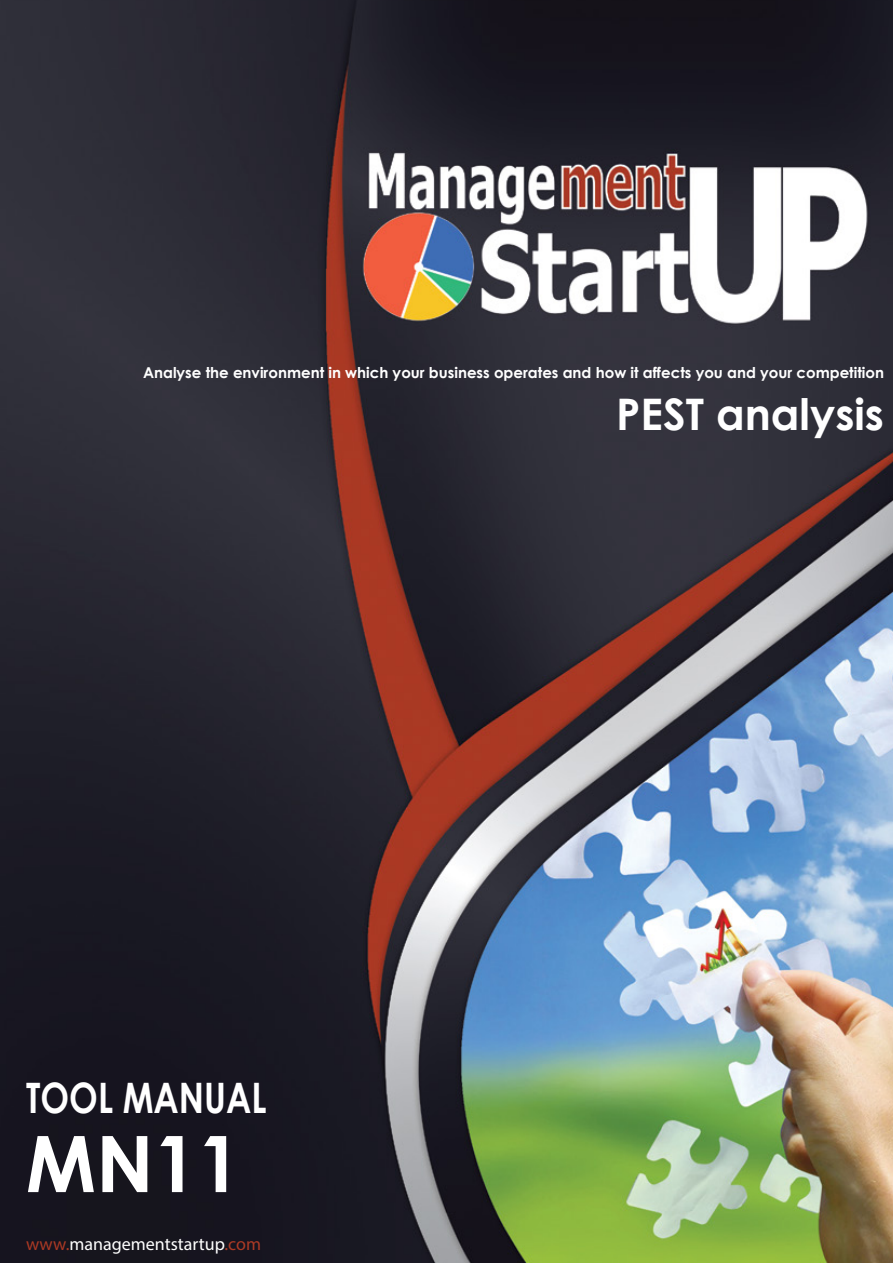
<style>
.page{position:relative;width:893px;height:1263px;background:#fff}
.page>*{position:absolute;margin:0;border:0;box-sizing:border-box;transform-origin:0 0}
.t1{font:700 78px "Century Gothic";color:#fff}
.t2{font:700 43.5px "Century Gothic";color:#fff}
.t3{font:700 42px "Century Gothic";color:#fff;scale:.82 1}
.t4{font:18px "Myriad Pro";color:#fff}
.t5{font:700 15px "Century Gothic";color:#fff}
.s1{color:#aa3924}
.s2{color:#ab3a25}
</style>
<div class="page">
<img style="left:0;top:0;width:893px;height:1263px">
<p class="t5" style="left:143px;top:361px;width:742px">Analyse the environment in which your business operates and how it affects you and your competition</p>
<h2 class="t2" style="left:616px;top:382px;width:269px">PEST analysis</h2>
<h3 class="t3" style="left:26px;top:1066px;width:295px">TOOL MANUAL</h3>
<h1 class="t1" style="left:26px;top:1104px;width:217px">MN11</h1>
<p class="t4" style="left:26px;top:1233px;width:236px"><span class="s1">www.</span>managementstartup<span class="s2">.com</span></p>
</div>
